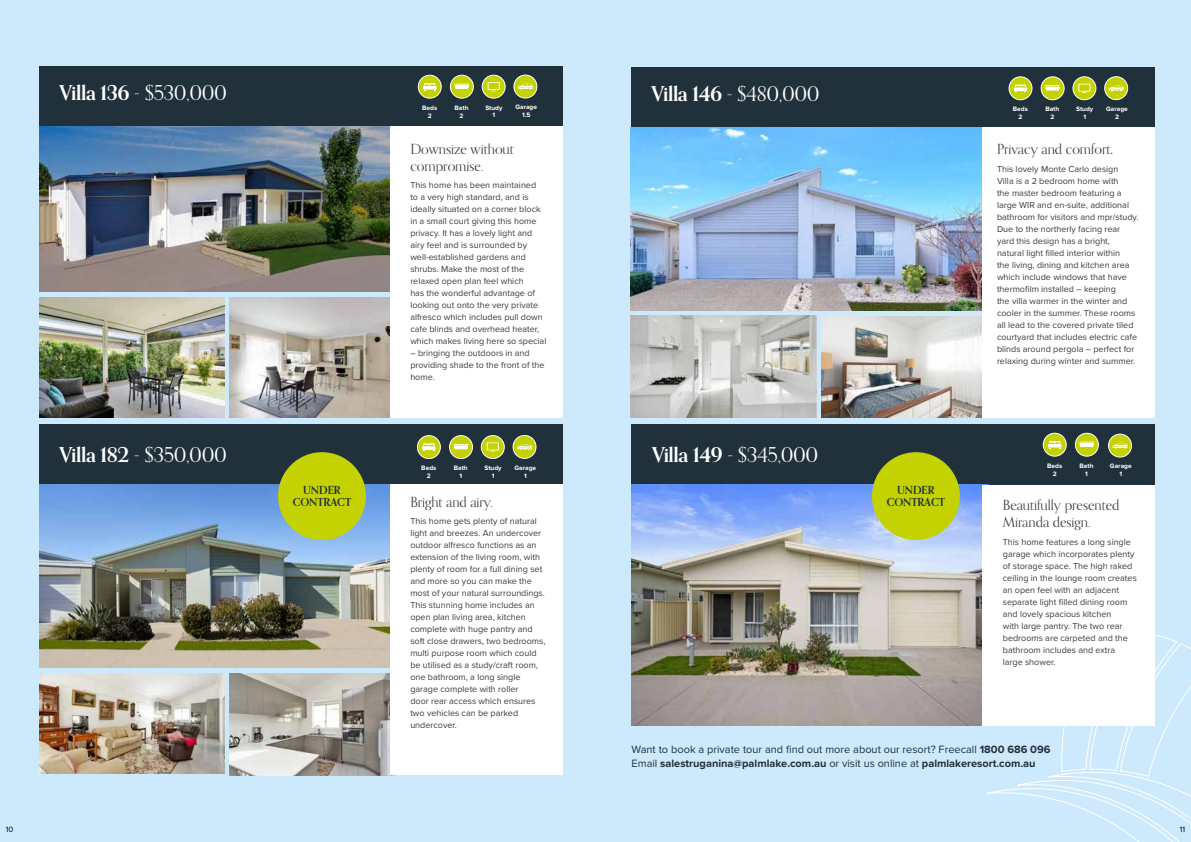
<style>
.page{position:relative;width:1191px;height:842px;background:#cceafc}
.page>*{position:absolute;margin:0;border:0;box-sizing:border-box;transform-origin:0 0}
.t1{font:20.5px "Orpheus Pro";letter-spacing:-.02em;color:#fff}
.t2{font:14px/17px "Orpheus Pro";color:#3c3c3b}
.t3{font:700 11.1px/12px "Orpheus Pro";color:#21313b;text-align:center}
.t4{font:11px/14px "Proxima Nova";color:#21313b}
.t5{font:9px/12px "Proxima Nova";color:#3c3c3b}
.t6{font:8px "Proxima Nova";color:#000}
.t7{font:700 6.6px/7.9px "Proxima Nova";color:#fff;text-align:center}
.s1{font-weight:700}
</style>
<div class="page">
<div style="left:39px;top:66px;width:523px;height:60px;background:#21313b"></div>
<img style="left:39px;top:126px;width:351px;height:166px">
<img style="left:39px;top:298px;width:185px;height:119px">
<img style="left:230px;top:298px;width:160px;height:119px">
<div style="left:390px;top:126px;width:172px;height:291px;background:#fff"></div>
<div style="left:39px;top:424px;width:523px;height:61px;background:#21313b"></div>
<img style="left:39px;top:484px;width:357px;height:183px">
<img style="left:39px;top:673px;width:185px;height:101px">
<img style="left:230px;top:674px;width:160px;height:101px">
<div style="left:390px;top:485px;width:172px;height:290px;background:#fff"></div>
<div style="left:631px;top:67px;width:523px;height:60px;background:#21313b"></div>
<img style="left:631px;top:127px;width:351px;height:183px">
<img style="left:631px;top:316px;width:185px;height:101px">
<img style="left:821px;top:316px;width:161px;height:101px">
<div style="left:982px;top:127px;width:172px;height:290px;background:#fff"></div>
<div style="left:278px;top:452px;width:88px;height:88px;background:#c3d200;border-radius:50%"></div>
<svg style="left:987px;top:634px;width:204px;height:208px"></svg>
<div style="left:631px;top:424px;width:524px;height:61px;background:#21313b"></div>
<img style="left:631px;top:484px;width:357px;height:241px">
<div style="left:982px;top:485px;width:173px;height:240px;background:#fff"></div>
<div style="left:872px;top:452px;width:88px;height:88px;background:#c3d200;border-radius:50%"></div>
<div style="left:418px;top:75px;width:23px;height:23px;background:#c3d200;border:1px solid #fff;border-radius:50%"></div>
<svg style="left:450px;top:75px;width:23px;height:23px"></svg>
<svg style="left:454px;top:84px;width:15px;height:6px"></svg>
<svg style="left:423px;top:83px;width:13px;height:8px"></svg>
<div style="left:482px;top:75px;width:23px;height:23px;background:#c3d200;border:1px solid #fff;border-radius:50%"></div>
<svg style="left:487px;top:82px;width:13px;height:9px"></svg>
<div style="left:514px;top:75px;width:23px;height:23px;background:#c3d200;border:1px solid #fff;border-radius:50%"></div>
<svg style="left:517px;top:83px;width:16px;height:7px"></svg>
<svg style="left:417px;top:435px;width:23px;height:24px"></svg>
<div style="left:449px;top:435px;width:23px;height:24px;background:#c3d200;border:1px solid #fff;border-radius:50%"></div>
<svg style="left:453px;top:444px;width:16px;height:6px"></svg>
<svg style="left:422px;top:443px;width:13px;height:8px"></svg>
<svg style="left:481px;top:435px;width:23px;height:24px"></svg>
<svg style="left:487px;top:442px;width:12px;height:10px"></svg>
<div style="left:513px;top:435px;width:23px;height:23px;background:#c3d200;border:1px solid #fff;border-radius:50%"></div>
<svg style="left:517px;top:444px;width:15px;height:6px"></svg>
<svg style="left:1009px;top:77px;width:23px;height:23px"></svg>
<div style="left:1041px;top:77px;width:23px;height:23px;background:#c3d200;border:1px solid #fff;border-radius:50%"></div>
<svg style="left:1045px;top:85px;width:15px;height:7px"></svg>
<svg style="left:1014px;top:85px;width:13px;height:7px"></svg>
<svg style="left:1072px;top:77px;width:24px;height:23px"></svg>
<svg style="left:1078px;top:84px;width:12px;height:9px"></svg>
<div style="left:1104px;top:77px;width:23px;height:23px;background:#c3d200;border:1px solid #fff;border-radius:50%"></div>
<svg style="left:1108px;top:85px;width:15px;height:6px"></svg>
<div style="left:1043px;top:433px;width:23px;height:23px;background:#c3d200;border:1px solid #fff;border-radius:50%"></div>
<svg style="left:1075px;top:433px;width:23px;height:23px"></svg>
<svg style="left:1079px;top:442px;width:15px;height:6px"></svg>
<svg style="left:1048px;top:441px;width:13px;height:8px"></svg>
<div style="left:1108px;top:434px;width:23px;height:23px;background:#c3d200;border:1px solid #fff;border-radius:50%"></div>
<svg style="left:1112px;top:442px;width:15px;height:7px"></svg>
<h1 class="t1" style="left:59px;top:80px;width:169px"><span class="s1">Villa 136</span> - $530,000</h1>
<h1 class="t1" style="left:59px;top:442px;width:169px"><span class="s1">Villa 182</span> - $350,000</h1>
<p class="t3" style="left:293px;top:484px;width:60px">UNDER<br>CONTRACT</p>
<p class="t7" style="left:422px;top:104px;width:17px">Beds<br>2</p>
<p class="t7" style="left:454px;top:104px;width:15px">Bath<br>2</p>
<p class="t7" style="left:515px;top:104px;width:23px">Garage<br>1.5</p>
<p class="t7" style="left:485px;top:104px;width:19px">Study<br>1</p>
<h2 class="t2" style="left:410px;top:140px;width:105px">Downsize without compromise.</h2>
<p class="t5" style="left:410px;top:179px;width:137px">This home has been maintained<br>to a very high standard, and is ideally situated on a corner block in a small court giving this home privacy. It has a lovely light and airy feel and is surrounded by well-established gardens and shrubs. Make the most of the relaxed open plan feel which<br>has the wonderful advantage of looking out onto the very private alfresco which includes pull down cafe blinds and overhead heater, which makes living here so special</p>
<p class="t5" style="left:410px;top:347px;width:136px">– bringing the outdoors in and providing shade to the front of the home.</p>
<p class="t7" style="left:421px;top:464px;width:17px">Beds<br>2</p>
<p class="t7" style="left:454px;top:464px;width:15px">Bath<br>1</p>
<p class="t7" style="left:514px;top:464px;width:23px">Garage<br>1</p>
<p class="t7" style="left:484px;top:464px;width:19px">Study<br>1</p>
<h2 class="t2" style="left:410px;top:493px;width:84px">Bright and airy.</h2>
<p class="t5" style="left:410px;top:515px;width:137px">This home gets plenty of natural light and breezes. An undercover outdoor alfresco functions as an extension of the living room, with plenty of room for a full dining set and more so you can make the most of your natural surroundings.<br>This stunning home includes an open plan living area, kitchen complete with huge pantry and soft close drawers, two bedrooms, multi purpose room which could be utilised as a study/craft room, one bathroom, a long single garage complete with roller<br>door rear access which ensures two vehicles can be parked undercover.</p>
<h1 class="t1" style="left:651px;top:81px;width:170px"><span class="s1">Villa 146</span> - $480,000</h1>
<h1 class="t1" style="left:652px;top:442px;width:168px"><span class="s1">Villa 149</span> - $345,000</h1>
<p class="t3" style="left:886px;top:484px;width:60px">UNDER<br>CONTRACT</p>
<p class="t7" style="left:1013px;top:105px;width:17px">Beds<br>2</p>
<p class="t7" style="left:1045px;top:105px;width:15px">Bath<br>2</p>
<p class="t7" style="left:1106px;top:105px;width:23px">Garage<br>2</p>
<p class="t7" style="left:1076px;top:105px;width:19px">Study<br>1</p>
<h2 class="t2" style="left:997px;top:141px;width:117px">Privacy and comfort<span class="s1">.</span></h2>
<p class="t5" style="left:997px;top:162px;width:143px">This lovely Monte Carlo design<br>Villa is a 2 bedroom home with<br>the master bedroom featuring a large WIR and en-suite, additional bathroom for visitors and mpr/study.<br>Due to the northerly facing rear yard this design has a bright, natural light filled interior within<br>the living, dining and kitchen area which include windows that have thermofilm installed – keeping<br>the villa warmer in the winter and cooler in the summer. These rooms all lead to the covered private tiled courtyard that includes electric cafe blinds around pergola – perfect for relaxing during winter and summer.</p>
<p class="t7" style="left:1047px;top:462px;width:17px">Beds<br>2</p>
<p class="t7" style="left:1079px;top:462px;width:15px">Bath<br>1</p>
<p class="t7" style="left:1110px;top:463px;width:23px">Garage<br>1</p>
<h2 class="t2" style="left:1002px;top:497px;width:118px">Beautifully presented<br>Miranda design.</h2>
<p class="t5" style="left:1002px;top:535px;width:135px">This home features a long single garage which incorporates plenty of storage space. The high raked ceiling in the lounge room creates an open feel with an adjacent separate light filled dining room and lovely spacious kitchen<br>with large pantry. The two rear bedrooms are carpeted and the bathroom includes and extra large shower.</p>
<p class="t4" style="left:631px;top:742px;width:420px">Want to book a private tour and find out more about our resort? Freecall <span class="s1">1800 686 096<br></span>Email <span class="s1">salestruganina@palmlake.com.au</span> or visit us online at <span class="s1">palmlakeresort.com.au</span></p>
<p class="t6" style="left:6px;top:823px;width:9px">10</p>
<p class="t6" style="left:1179px;top:823px;width:7px">11</p>
</div>
